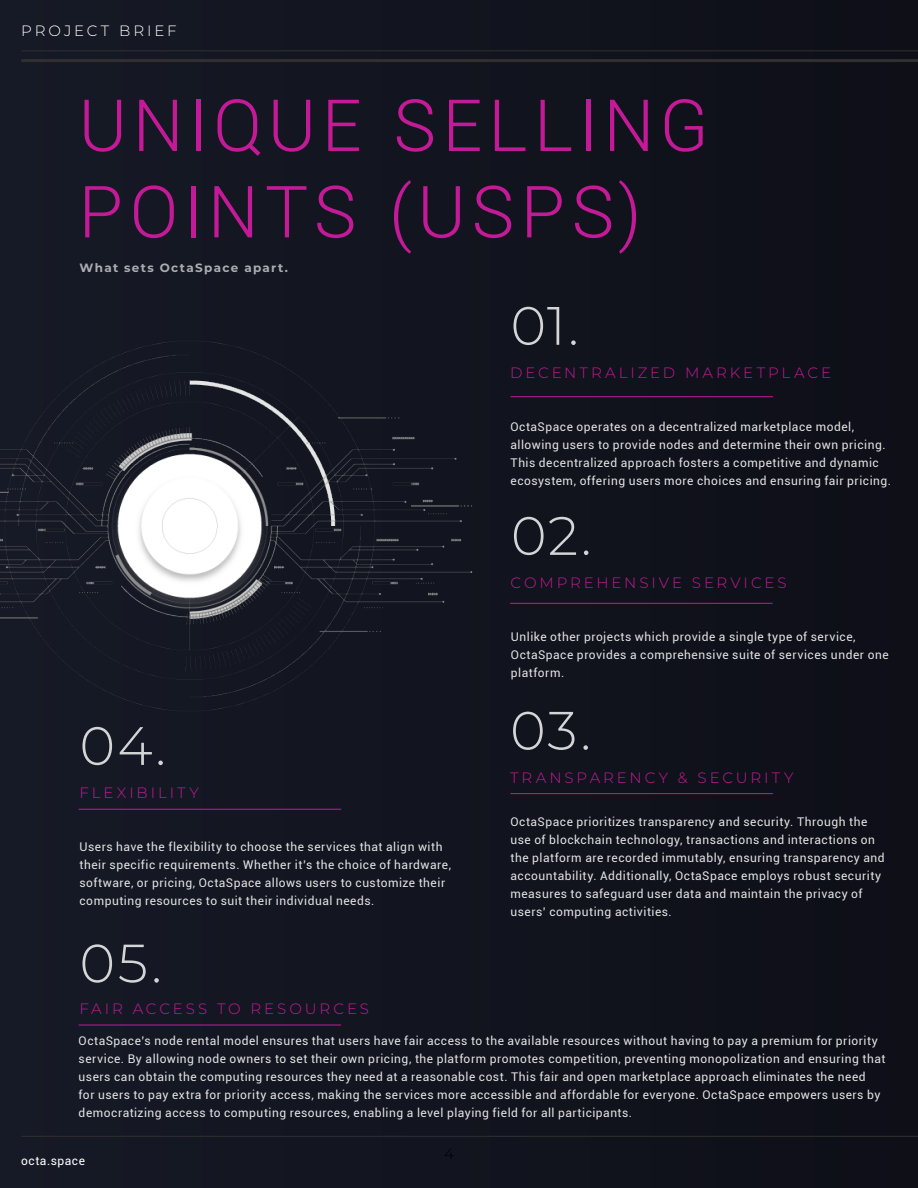
<style>
.page{position:relative;width:918px;height:1188px;background:#fff}
.page>*{position:absolute;margin:0;border:0;box-sizing:border-box;transform-origin:0 0}
.Header{font:300 72px/86.4px "Roboto";letter-spacing:.08em;color:#c41a98}
.Header-2{font:300 54px "Montserrat";letter-spacing:.03em;color:#d4d5d7}
.Subheader{font:300 15px "Montserrat";letter-spacing:.195em;color:#c41a98}
.t1{font:300 15px "Montserrat";letter-spacing:.19em;color:#fff}
.Text{font:12px/18px "Roboto";letter-spacing:.04em;color:#e3e3e3}
.Subheader-2{font:700 12px "Montserrat";letter-spacing:.11em;color:#acadb1}
.t2{font:12px "Roboto";letter-spacing:.045em;color:#fff}
</style>
<div class="page">
<div style="left:1px;top:1px;width:917px;height:1187px;background:#11131d"></div>
<hr style="left:21px;top:51px;width:897px;height:1px;background:#312f30">
<hr style="left:21px;top:59px;width:897px;height:3px;background:#312f30">
<hr style="left:21px;top:1136px;width:897px;height:1px;background:#312f30">
<hr style="left:511px;top:396px;width:262px;height:1px;background:#c41a98">
<hr style="left:510px;top:603px;width:263px;height:1px;background:#c41a98">
<hr style="left:79px;top:809px;width:262px;height:1px;background:#c41a98">
<hr style="left:511px;top:793px;width:262px;height:1px;background:#c41a98">
<hr style="left:79px;top:1025px;width:262px;height:1px;background:#c41a98">
<img style="left:0;top:321px;width:473px;height:411px">
<p class="t1" style="left:21px;top:20px;width:157px">PROJECT BRIEF</p>
<p class="Header" style="left:79px;top:80px;width:632px">UNIQUE SELLING<br>POINTS (USPS)</p>
<p class="Subheader-2" style="left:80px;top:259px;width:210px">What sets OctaSpace apart.</p>
<p class="Header-2" style="left:80px;top:709px;width:88px">04.</p>
<p class="Subheader" style="left:80px;top:783px;width:121px">FLEXIBILITY</p>
<p class="Text" style="left:80px;top:837px;width:373px">Users have the flexibility to choose the services that align with their specific requirements. Whether it’s the choice of hardware, software, or pricing, OctaSpace allows users to customize their computing resources to suit their individual needs.</p>
<p class="Header-2" style="left:80px;top:927px;width:84px">05.</p>
<p class="Subheader" style="left:80px;top:999px;width:291px">FAIR ACCESS TO RESOURCES</p>
<p class="Header-2" style="left:511px;top:289px;width:70px">01.</p>
<p class="Subheader" style="left:510px;top:362px;width:322px">DECENTRALIZED MARKETPLACE</p>
<p class="Text" style="left:511px;top:417px;width:382px">OctaSpace operates on a decentralized marketplace model, allowing users to provide nodes and determine their own pricing.<br>This decentralized approach fosters a competitive and dynamic ecosystem, offering users more choices and ensuring fair pricing.</p>
<p class="Header-2" style="left:511px;top:499px;width:82px">02.</p>
<p class="Subheader" style="left:511px;top:572px;width:278px">COMPREHENSIVE SERVICES</p>
<p class="Text" style="left:511px;top:627px;width:379px">Unlike other projects which provide a single type of service,<br>OctaSpace provides a comprehensive suite of services under one platform.</p>
<p class="Header-2" style="left:510px;top:694px;width:82px">03.</p>
<p class="Subheader" style="left:510px;top:767px;width:285px">TRANSPARENCY &amp; SECURITY</p>
<p class="Text" style="left:511px;top:813px;width:376px">OctaSpace prioritizes transparency and security. Through the use of blockchain technology, transactions and interactions on the platform are recorded immutably, ensuring transparency and accountability. Additionally, OctaSpace employs robust security measures to safeguard user data and maintain the privacy of users’ computing activities.</p>
<p class="Text" style="left:79px;top:1031px;width:808px">OctaSpace’s node rental model ensures that users have fair access to the available resources without having to pay a premium for priority service. By allowing node owners to set their own pricing, the platform promotes competition, preventing monopolization and ensuring that users can obtain the computing resources they need at a reasonable cost. This fair and open marketplace approach eliminates the need<br>for users to pay extra for priority access, making the services more accessible and affordable for everyone. OctaSpace empowers users by democratizing access to computing resources, enabling a level playing field for all participants.</p>
<p class="t2" style="left:21px;top:1152px;width:65px">octa.space</p>
</div>
